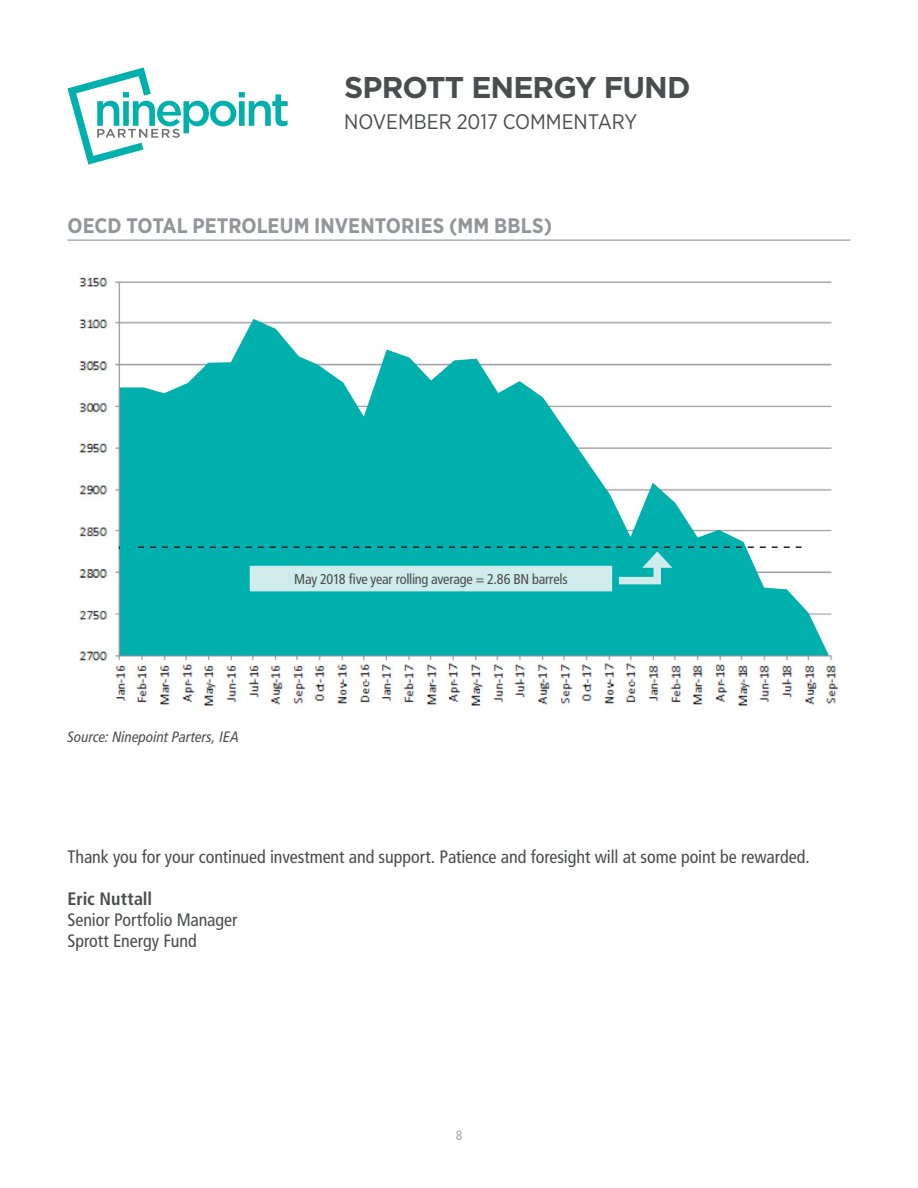
<style>
.page{position:relative;width:918px;height:1188px;background:#fff}
.page>*{position:absolute;margin:0;border:0;box-sizing:border-box;transform-origin:0 0}
.Heading_-_Fund_Name{font:700 30px "Gotham";letter-spacing:-.03em;color:#4b4c4d}
.Heading_-_Chart{font:700 21px "Gotham Narrow";letter-spacing:.005em;color:#939598}
.Heading_-_Month{font:21px "Gotham Narrow";color:#4b4c4d}
.Body_copy{font:condensed 18px "Frutiger LT Std";letter-spacing:-.005em;color:#4b4c4d}
.Body_copy-2{font:700 condensed 18px "Frutiger LT Std";letter-spacing:-.005em;color:#4b4c4d}
.Source{font:italic condensed 15px "Frutiger LT Std";color:#4b4c4d}
.Body_copy-3{font:condensed 14.25px "Frutiger LT Std";letter-spacing:-.015em;color:#4b4c4d}
.t1{font:condensed 13.5px "Frutiger LT Std";color:#a8a9ad}
</style>
<div class="page">
<svg style="left:67px;top:67px;width:221px;height:98px"></svg>
<hr style="left:68px;top:240px;width:782px;height:1px;background:#939598">
<img style="left:79px;top:276px;width:758px;height:433px">
<svg style="left:120px;top:319px;width:708px;height:336px;fill:#00b0ad"></svg>
<div style="left:249px;top:565px;width:364px;height:27px;background:#cfebeb"></div>
<svg style="left:138px;top:540px;width:699px;height:48px"></svg>
<p class="Heading_-_Fund_Name" style="left:344px;top:68px;width:348px">SPROTT ENERGY FUND</p>
<p class="Heading_-_Month" style="left:344px;top:108px;width:295px">NOVEMBER 2017 COMMENTARY</p>
<p class="Heading_-_Chart" style="left:68px;top:212px;width:486px">OECD TOTAL PETROLEUM INVENTORIES (MM BBLS)</p>
<p class="Body_copy-3" style="left:294px;top:571px;width:275px">May 2018 five year rolling average = 2.86 BN barrels</p>
<p class="Source" style="left:68px;top:728px;width:173px">Source: Ninepoint Parters, IEA</p>
<p class="Body_copy" style="left:68px;top:846px;width:744px">Thank you for your continued investment and support. Patience and foresight will at some point be rewarded.</p>
<p class="Body_copy-2" style="left:68px;top:888px;width:86px">Eric Nuttall</p>
<p class="Body_copy" style="left:68px;top:909px;width:171px">Senior Portfolio Manager</p>
<p class="Body_copy" style="left:68px;top:930px;width:131px">Sprott Energy Fund</p>
<p class="t1" style="left:456px;top:1128px;width:8px">8</p>
</div>
